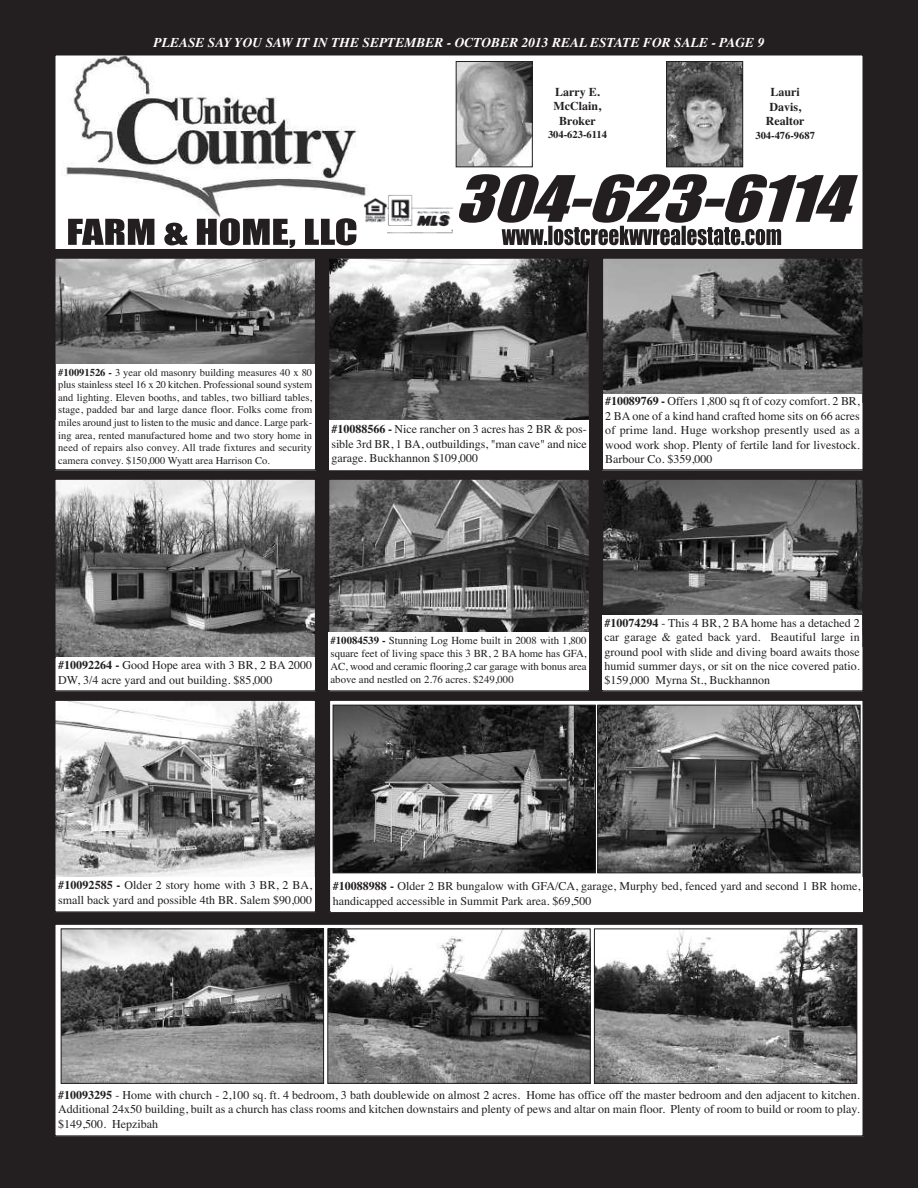
<style>
.page{position:relative;width:918px;height:1188px;background:#231f20}
.page>*{position:absolute;margin:0;border:0;box-sizing:border-box;transform-origin:0 0}
.t1{font:italic 700 13.5px "Times";color:#fff}
.t2{font:12px/14.4px "Times";color:#231f20;text-align:justify}
.t3{font:700 12px/14.4px "Times";color:#231f20;text-align:center}
.t4{font:10.8px/12.9px "Times";color:#231f20;text-align:justify}
.t5{font:10.5px/12.6px "Times";color:#231f20;text-align:justify}
.t6{font:700 10.5px "Times";color:#231f20}
.s1{font-weight:700}
</style>
<div class="page">
<svg style="left:332px;top:702px;width:529px;height:176px;background:#e7e7e7"></svg>
<div style="left:329px;top:699px;width:535px;height:214px;border:2px solid #231f20"></div>
<div style="left:55px;top:55px;width:808px;height:195px;background:#fff"></div>
<img style="left:64px;top:57px;width:303px;height:171px">
<div style="left:54px;top:54px;width:810px;height:196px;border:2px solid #231f20"></div>
<img style="left:458px;top:63px;width:73px;height:102px">
<div style="left:456px;top:61px;width:77px;height:106px;border:1px solid #231f20"></div>
<img style="left:363px;top:198px;width:24px;height:25px">
<img style="left:387px;top:195px;width:65px;height:39px">
<svg style="left:68px;top:218px;width:288px;height:30px"></svg>
<img style="left:668px;top:63px;width:73px;height:102px">
<div style="left:666px;top:61px;width:77px;height:106px;border:1px solid #231f20"></div>
<svg style="left:459px;top:174px;width:399px;height:71px"></svg>
<img style="left:57px;top:260px;width:256px;height:104px">
<div style="left:54px;top:257px;width:262px;height:214px;border:2px solid #231f20"></div>
<img style="left:331px;top:260px;width:256px;height:160px">
<div style="left:328px;top:257px;width:262px;height:214px;border:2px solid #231f20"></div>
<img style="left:605px;top:260px;width:256px;height:134px">
<div style="left:602px;top:257px;width:262px;height:214px;border:2px solid #231f20"></div>
<img style="left:57px;top:481px;width:256px;height:176px">
<div style="left:54px;top:478px;width:262px;height:214px;border:2px solid #231f20"></div>
<img style="left:331px;top:481px;width:256px;height:151px">
<div style="left:328px;top:478px;width:262px;height:214px;border:2px solid #231f20"></div>
<img style="left:605px;top:481px;width:256px;height:134px">
<div style="left:602px;top:478px;width:262px;height:214px;border:2px solid #231f20"></div>
<img style="left:57px;top:702px;width:256px;height:175px">
<div style="left:54px;top:699px;width:262px;height:214px;border:2px solid #231f20"></div>
<div style="left:331px;top:878px;width:532px;height:34px;background:#fff"></div>
<div style="left:603px;top:394px;width:259px;height:74px;background:#fff"></div>
<div style="left:328px;top:632px;width:261px;height:58px;background:#fff"></div>
<div style="left:329px;top:420px;width:260px;height:49px;background:#fff"></div>
<div style="left:602px;top:615px;width:260px;height:75px;background:#fff"></div>
<img style="left:335px;top:707px;width:259px;height:164px">
<div style="left:333px;top:705px;width:263px;height:168px;border:1px solid #231f20"></div>
<img style="left:599px;top:707px;width:260px;height:164px">
<div style="left:597px;top:705px;width:264px;height:168px;border:1px solid #231f20"></div>
<div style="left:55px;top:924px;width:808px;height:212px;background:#fff"></div>
<div style="left:54px;top:923px;width:810px;height:214px;border:2px solid #231f20"></div>
<div style="left:56px;top:364px;width:258px;height:106px;background:#fff"></div>
<div style="left:56px;top:658px;width:258px;height:31px;background:#fff"></div>
<div style="left:56px;top:877px;width:258px;height:33px;background:#fff"></div>
<img style="left:63px;top:930px;width:259px;height:152px">
<div style="left:61px;top:928px;width:263px;height:156px;border:1px solid #231f20"></div>
<img style="left:329px;top:930px;width:260px;height:152px">
<div style="left:327px;top:928px;width:264px;height:156px;border:1px solid #231f20"></div>
<img style="left:596px;top:930px;width:259px;height:152px">
<div style="left:594px;top:928px;width:263px;height:156px;border:1px solid #231f20"></div>
<div style="left:56px;top:1087px;width:806px;height:47px;background:#fff"></div>
<p class="t1" style="left:154px;top:34px;width:612px">PLEASE SAY YOU SAW IT IN THE SEPTEMBER - OCTOBER 2013 REAL ESTATE FOR SALE - PAGE 9</p>
<p class="t3" style="left:554px;top:85px;width:49px">Larry E.<br>McClain,<br>Broker</p>
<p class="t6" style="left:548px;top:128px;width:60px">304-623-6114</p>
<p class="t3" style="left:766px;top:85px;width:40px">Lauri<br>Davis,<br>Realtor</p>
<p class="t6" style="left:755px;top:129px;width:61px">304-476-9687</p>
<p class="t5" style="left:58px;top:366px;width:255px"><span class="s1">#10091526 -</span> 3 year old masonry building measures 40 x 80 plus stainless steel 16 x 20 kitchen. Professional sound system and lighting. Eleven booths, and tables, two billiard tables, stage, padded bar and large dance floor. Folks come from miles around just to listen to the music and dance. Large park&shy;ing area, rented manufactured home and two story home in need of repairs also convey. All trade fixtures and security camera convey. $150,000 Wyatt area Harrison Co.</p>
<p class="t2" style="left:331px;top:422px;width:257px"><span class="s1">#10088566 -</span> Nice rancher on 3 acres has 2 BR &amp; pos&shy;sible 3rd BR, 1 BA, outbuildings, "man cave" and nice garage. Buckhannon $109,000</p>
<p class="t2" style="left:605px;top:394px;width:256px"><span class="s1">#10089769 -</span> Offers 1,800 sq ft of cozy comfort. 2 BR, 2 BA one of a kind hand crafted home sits on 66 acres of prime land. Huge workshop presently used as a wood work shop. Plenty of fertile land for livestock.<br>Barbour Co. $359,000</p>
<p class="t2" style="left:58px;top:658px;width:255px"><span class="s1">#10092264 -</span> Good Hope area with 3 BR, 2 BA 2000<br>DW, 3/4 acre yard and out building. $85,000</p>
<p class="t4" style="left:330px;top:634px;width:258px"><span class="s1">#10084539 -</span> Stunning Log Home built in 2008 with 1,800 square feet of living space this 3 BR, 2 BA home has GFA, AC, wood and ceramic flooring,2 car garage with bonus area above and nestled on 2.76 acres. $249,000</p>
<p class="t2" style="left:604px;top:615px;width:257px"><span class="s1">#10074294</span> - This 4 BR, 2 BA home has a detached 2 car garage &amp; gated back yard. Beautiful large in ground pool with slide and diving board awaits those humid summer days, or sit on the nice covered patio. $159,000 Myrna St., Buckhannon</p>
<p class="t2" style="left:58px;top:878px;width:255px"><span class="s1">#10092585 -</span> Older 2 story home with 3 BR, 2 BA, small back yard and possible 4th BR. Salem $90,000</p>
<p class="t2" style="left:333px;top:879px;width:529px"><span class="s1">#10088988 -</span> Older 2 BR bungalow with GFA/CA, garage, Murphy bed, fenced yard and second 1 BR home, handicapped accessible in Summit Park area. $69,500</p>
<p class="t2" style="left:58px;top:1088px;width:803px"><span class="s1">#10093295</span> - Home with church - 2,100 sq. ft. 4 bedroom, 3 bath doublewide on almost 2 acres. Home has office off the master bedroom and den adjacent to kitchen.<br>Additional 24x50 building, built as a church has class rooms and kitchen downstairs and plenty of pews and altar on main floor. Plenty of room to build or room to play. $149,500. Hepzibah</p>
</div>
